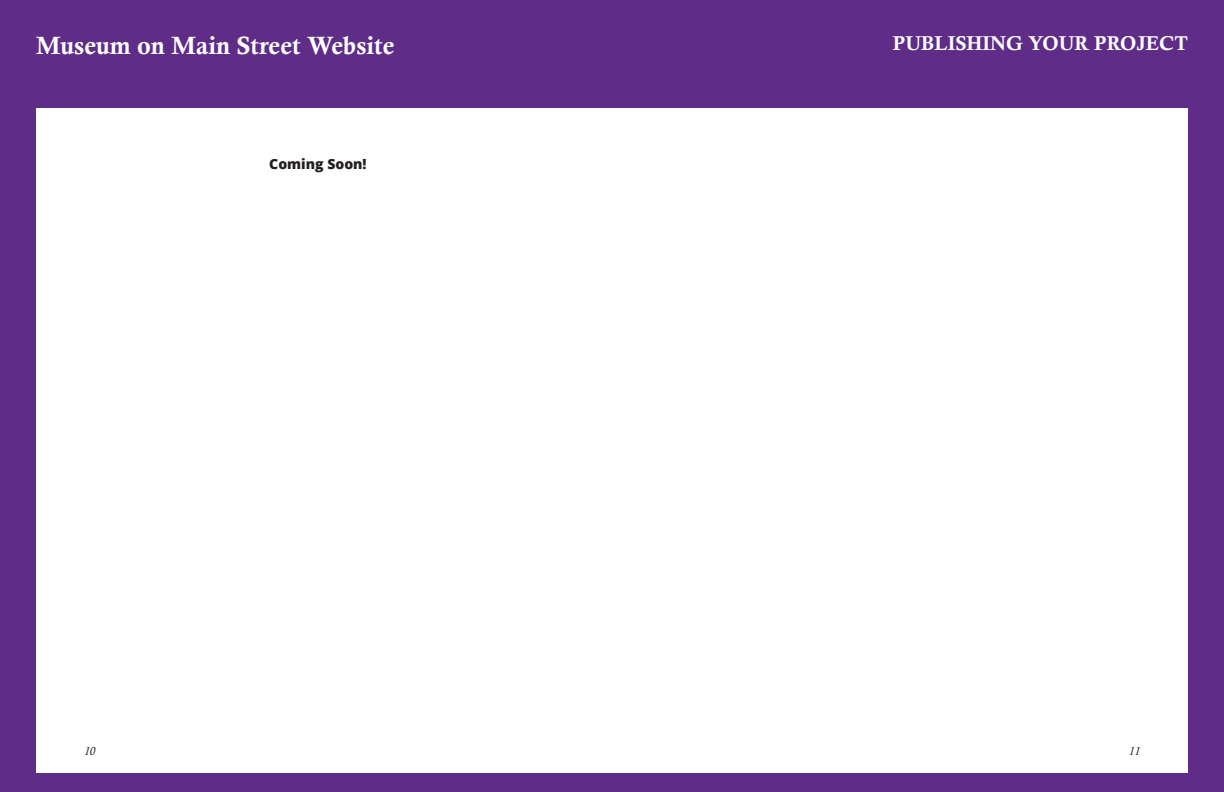
<style>
.page{position:relative;width:1224px;height:792px;background:#5f2c87}
.page>*{position:absolute;margin:0;border:0;box-sizing:border-box;transform-origin:0 0}
.t1{font:25px "Calis MT Bol";color:#fff}
.t2{font:20px "Calis MT Bol";color:#fff}
.t3{font:800 14px "Open Sans";color:#231f20}
.t4{font:italic 12px "Calisto";color:#231f20}
</style>
<div class="page">
<div style="left:36px;top:108px;width:1152px;height:665px;background:#fff"></div>
<p class="t1" style="left:36px;top:31px;width:360px">Museum on Main Street Website</p>
<p class="t2" style="left:893px;top:32px;width:297px">PUBLISHING YOUR PROJECT</p>
<p class="t3" style="left:269px;top:153px;width:99px">Coming Soon!</p>
<p class="t4" style="left:84px;top:744px;width:13px">10</p>
<p class="t4" style="left:1129px;top:744px;width:13px">11</p>
</div>
